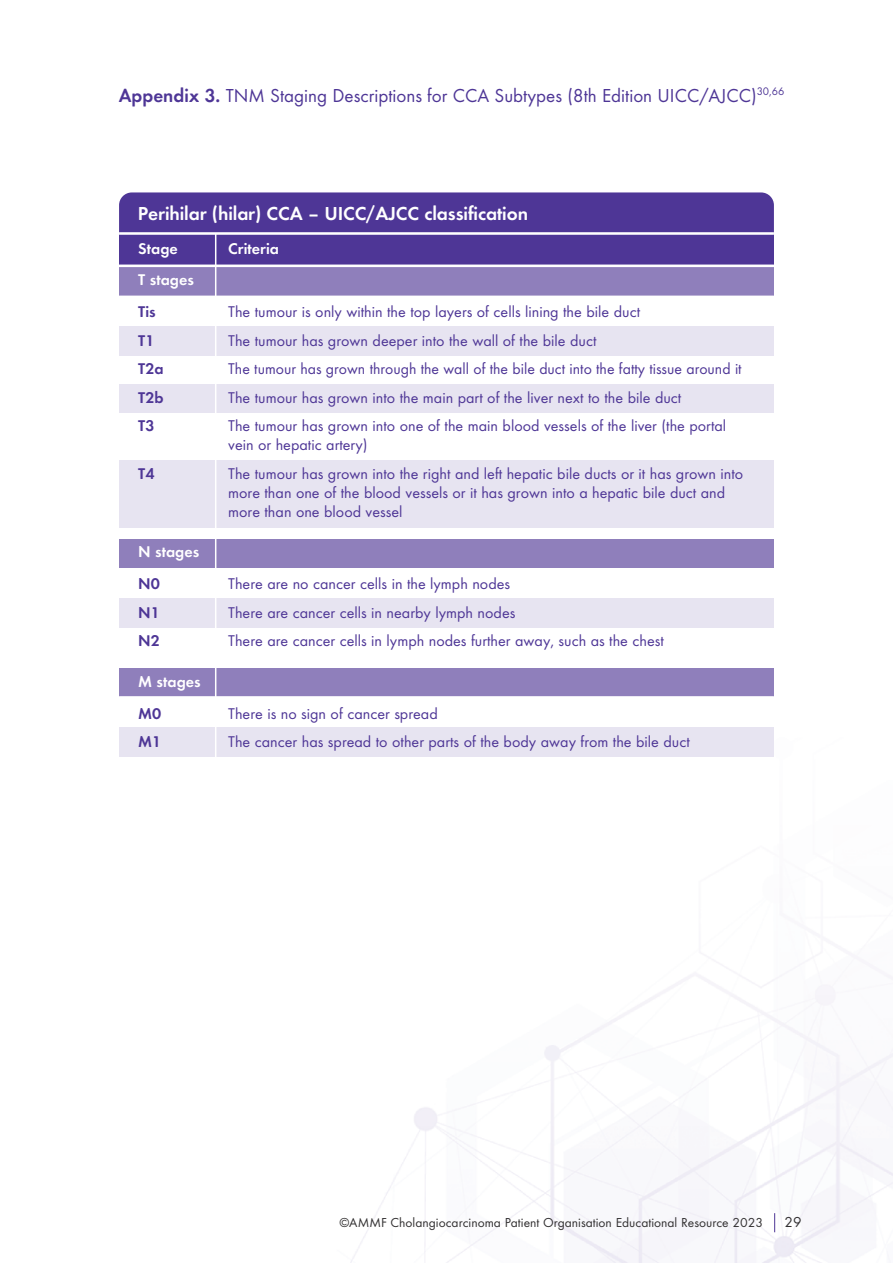
<style>
.page{position:relative;width:893px;height:1263px;background:#fff}
.page>*{position:absolute;margin:0;border:0;box-sizing:border-box;transform-origin:0 0}
.t1{font:19.5px "Futura Round";color:#4e3696}
.t2{font:600 19.5px "Futura Round";letter-spacing:-.005em;color:#fff}
.t3{font:16.2px/19px "Futura Round";color:#4e3696}
.t4{font:600 16.2px "Futura Round";color:#fff}
.t5{font:600 16.2px "Futura Round";color:#4e3696}
.t6{font:15px "Futura Round";color:#312f30}
.t7{font:13.5px "Futura Round";color:#312f30}
.s1{font-weight:600}
</style>
<div class="page">
<img style="left:350px;top:953px;width:543px;height:310px">
<svg style="left:774px;top:1213px;width:1px;height:19px"></svg>
<div style="left:119px;top:727px;width:655px;height:30px;background:#e7e4f1"></div>
<div style="left:119px;top:668px;width:655px;height:29px;background:#8f7fbb"></div>
<hr style="left:119px;top:696px;width:655px;height:3px;background:#fff">
<div style="left:119px;top:598px;width:655px;height:29px;background:#e7e4f1"></div>
<div style="left:119px;top:539px;width:655px;height:28px;background:#8f7fbb"></div>
<div style="left:119px;top:326px;width:655px;height:30px;background:#e7e4f1"></div>
<div style="left:119px;top:384px;width:655px;height:29px;background:#e7e4f1"></div>
<div style="left:119px;top:460px;width:655px;height:67px;background:#e7e4f1"></div>
<div style="left:119px;top:267px;width:655px;height:29px;background:#8f7fbb"></div>
<div style="left:119px;top:234px;width:655px;height:31px;background:#4e3696"></div>
<div style="left:119px;top:192px;width:655px;height:40px;background:#4e3696"></div>
<hr style="left:119px;top:232px;width:655px;height:3px;background:#fff">
<hr style="left:215px;top:234px;width:1px;height:537px;background:#fff">
<p class="t1" style="left:119px;top:81px;width:667px"><span class="s1">Appendix 3.</span> TNM Staging Descriptions for CCA Subtypes (8th Edition UICC/AJCC)<sup>30,66</sup></p>
<p class="t2" style="left:138px;top:198px;width:392px">Perihilar (hilar) CCA – UICC/AJCC classification</p>
<p class="t4" style="left:138px;top:237px;width:41px">Stage</p>
<p class="t4" style="left:228px;top:237px;width:52px">Criteria</p>
<p class="t4" style="left:138px;top:268px;width:57px">T stages</p>
<p class="t5" style="left:138px;top:300px;width:19px">Tis</p>
<p class="t3" style="left:228px;top:301px;width:413px">The tumour is only within the top layers of cells lining the bile duct</p>
<p class="t5" style="left:138px;top:328px;width:18px">T1</p>
<p class="t3" style="left:228px;top:330px;width:370px">The tumour has grown deeper into the wall of the bile duct</p>
<p class="t5" style="left:138px;top:357px;width:27px">T2a</p>
<p class="t3" style="left:228px;top:358px;width:515px">The tumour has grown through the wall of the bile duct into the fatty tissue around it</p>
<p class="t5" style="left:138px;top:385px;width:27px">T2b</p>
<p class="t3" style="left:228px;top:387px;width:455px">The tumour has grown into the main part of the liver next to the bile duct</p>
<p class="t5" style="left:138px;top:414px;width:18px">T3</p>
<p class="t3" style="left:228px;top:415px;width:499px">The tumour has grown into one of the main blood vessels of the liver (the portal vein or hepatic artery)</p>
<p class="t5" style="left:138px;top:461px;width:18px">T4</p>
<p class="t3" style="left:228px;top:463px;width:517px">The tumour has grown into the right and left hepatic bile ducts or it has grown into more than one of the blood vessels or it has grown into a hepatic bile duct and more than one blood vessel</p>
<p class="t4" style="left:138px;top:540px;width:63px">N stages</p>
<p class="t5" style="left:138px;top:572px;width:23px">N0</p>
<p class="t3" style="left:228px;top:573px;width:283px">There are no cancer cells in the lymph nodes</p>
<p class="t5" style="left:138px;top:600px;width:23px">N1</p>
<p class="t3" style="left:228px;top:602px;width:289px">There are cancer cells in nearby lymph nodes</p>
<p class="t5" style="left:138px;top:629px;width:23px">N2</p>
<p class="t3" style="left:228px;top:630px;width:437px">There are cancer cells in lymph nodes further away, such as the chest</p>
<p class="t4" style="left:138px;top:669px;width:64px">M stages</p>
<p class="t5" style="left:138px;top:701px;width:25px">M0</p>
<p class="t3" style="left:228px;top:702px;width:211px">There is no sign of cancer spread</p>
<p class="t5" style="left:138px;top:729px;width:25px">M1</p>
<p class="t3" style="left:228px;top:731px;width:463px">The cancer has spread to other parts of the body away from the bile duct</p>
<p class="t7" style="left:339px;top:1213px;width:425px">©AMMF Cholangiocarcinoma Patient Organisation Educational Resource 2023</p>
<p class="t6" style="left:784px;top:1211px;width:19px">29</p>
</div>
